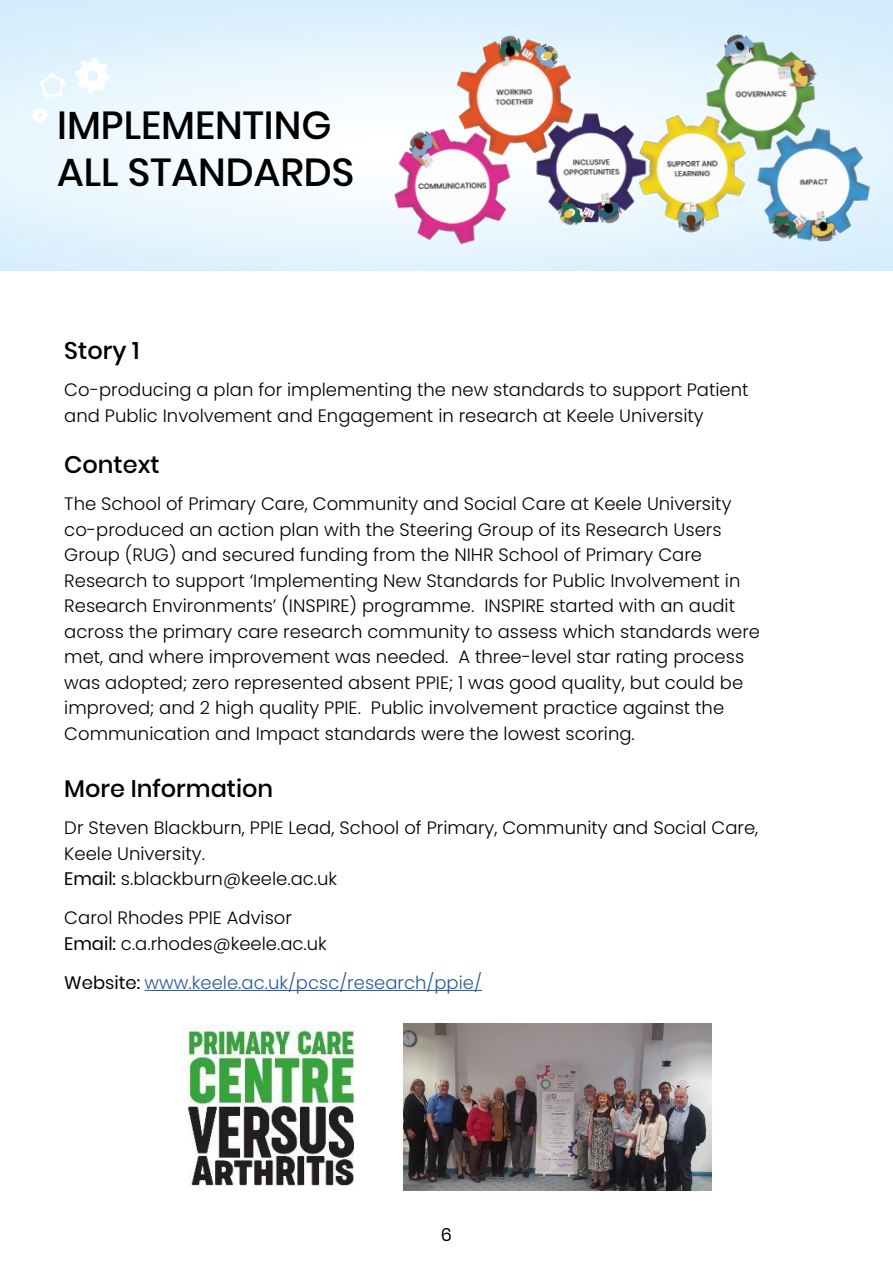
<style>
.page{position:relative;width:893px;height:1263px;background:#fff}
.page>*{position:absolute;margin:0;border:0;box-sizing:border-box;transform-origin:0 0}
.t1{font:500 39px/46.8px "Poppins";color:#000}
.t2{font:500 24px "Poppins";color:#000}
.t3{font:300 18px/25.5px "Poppins";color:#000}
.t4{font:300 18px "Poppins";color:#275b9b}
.t5{font:18px "Poppins";color:#000}
.s1{font-weight:400}
.s2{font-weight:400;color:#000}
</style>
<div class="page">
<hr style="left:145px;top:990px;width:337px;height:1px;background:#275b9b">
<svg style="left:75px;top:58px;width:36px;height:36px"></svg>
<svg style="left:40px;top:73px;width:26px;height:25px"></svg>
<svg style="left:31px;top:108px;width:17px;height:15px"></svg>
<img style="left:389px;top:13px;width:488px;height:234px">
<img style="left:404px;top:1023px;width:307px;height:167px">
<img style="left:182px;top:1025px;width:173px;height:161px">
<h1 class="t1" style="left:57px;top:102px;width:299px">IMPLEMENTING<br>ALL STANDARDS</h1>
<h2 class="t2" style="left:64px;top:336px;width:77px">Story 1</h2>
<p class="t3" style="left:64px;top:377px;width:686px">Co-producing a plan for implementing the new standards to support Patient and Public Involvement and Engagement in research at Keele University</p>
<h2 class="t2" style="left:64px;top:450px;width:97px">Context</h2>
<p class="t3" style="left:64px;top:491px;width:697px">The School of Primary Care, Community and Social Care at Keele University co-produced an action plan with the Steering Group of its Research Users Group (RUG) and secured funding from the NIHR School of Primary Care Research to support ‘Implementing New Standards for Public Involvement in Research Environments’ (INSPIRE) programme. INSPIRE started with an audit across the primary care research community to assess which standards were met, and where improvement was needed. A three-level star rating process was adopted; zero represented absent PPIE; 1 was good quality, but could be improved; and 2 high quality PPIE. Public involvement practice against the Communication and Impact standards were the lowest scoring.</p>
<h2 class="t2" style="left:64px;top:774px;width:210px">More Information</h2>
<p class="t3" style="left:64px;top:815px;width:696px">Dr Steven Blackburn, PPIE Lead, School of Primary, Community and Social Care,<br>Keele University.<br><span class="s1">Email:</span> s.blackburn@keele.ac.uk</p>
<p class="t3" style="left:64px;top:905px;width:264px">Carol Rhodes PPIE Advisor<br><span class="s1">Email:</span> c.a.rhodes@keele.ac.uk</p>
<p class="t4" style="left:64px;top:972px;width:419px"><span class="s2">Website:</span> www.keele.ac.uk/pcsc/research/ppie/</p>
<p class="t5" style="left:441px;top:1224px;width:13px">6</p>
</div>
